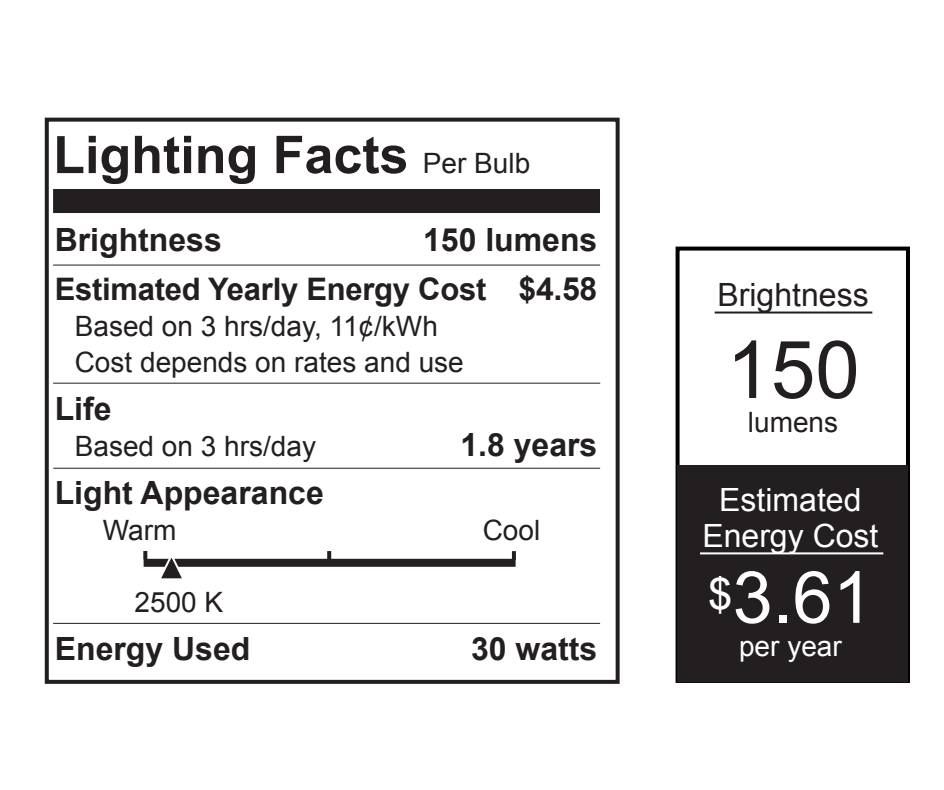
<style>
.page{position:relative;width:944px;height:790px;background:#fff}
.page>*{position:absolute;margin:0;border:0;box-sizing:border-box;transform-origin:0 0}
.t1{font:80px "Arial";color:#231f20}
.t2{font:72px "Arial";color:#fff}
.t3{font:700 52px "Arial";color:#231f20}
.t4{font:700 32px/48px "Arial";color:#231f20;text-align:right}
.t5{font:32px/36px "Arial";color:#fff;text-align:center}
.t6{font:32px "Arial";color:#231f20}
.t7{font:700 31.2px "Arial";letter-spacing:-.01em;color:#231f20}
.t8{font:28px/36px "Arial";color:#231f20}
.t9{font:28px "Arial";color:#fff}
.s1{font-weight:400;font-size:28px}
</style>
<div class="page">
<div style="left:676px;top:246px;width:234px;height:436px;border:4px solid #000"></div>
<div style="left:677px;top:465px;width:231px;height:216px;background:#231f20"></div>
<hr style="left:715px;top:311px;width:157px;height:2px;background:#231f20">
<hr style="left:700px;top:552px;width:183px;height:2px;background:#fff">
<div style="left:45px;top:118px;width:575px;height:565px;background:#fff;border:4px solid #231f20"></div>
<hr style="left:53px;top:622px;width:547px;height:2px;background:#211f1f">
<hr style="left:53px;top:467px;width:547px;height:2px;background:#211f1f">
<hr style="left:53px;top:382px;width:547px;height:2px;background:#211f1f">
<hr style="left:53px;top:264px;width:547px;height:2px;background:#211f1f">
<div style="left:53px;top:189px;width:547px;height:24px;background:#231f20"></div>
<div style="left:144px;top:558px;width:372px;height:8px;background:#231f20"></div>
<svg style="left:512px;top:551px;width:4px;height:8px"></svg>
<svg style="left:327px;top:551px;width:4px;height:8px"></svg>
<svg style="left:143px;top:551px;width:4px;height:8px"></svg>
<svg style="left:157px;top:558px;width:30px;height:21px"></svg>
<h3 class="t3" style="left:53px;top:120px;width:479px">Lighting Facts <span class="s1">Per Bulb</span></h3>
<p class="t4" style="left:423px;top:217px;width:176px">150 lumens $4.58</p>
<p class="t4" style="left:55px;top:217px;width:169px">Brightness</p>
<p class="t7" style="left:55px;top:268px;width:433px">Estimated Yearly Energy Cost</p>
<p class="t8" style="left:75px;top:308px;width:391px">Based on 3 hrs/day, 11¢/kWh<br>Cost depends on rates and use</p>
<p class="t4" style="left:55px;top:385px;width:58px">Life</p>
<p class="t8" style="left:75px;top:428px;width:243px">Based on 3 hrs/day</p>
<p class="t4" style="left:55px;top:469px;width:271px">Light Appearance</p>
<p class="t8" style="left:103px;top:512px;width:75px">Warm</p>
<p class="t8" style="left:483px;top:512px;width:59px">Cool</p>
<p class="t4" style="left:460px;top:421px;width:138px">1.8 years</p>
<p class="t8" style="left:135px;top:584px;width:90px">2500 K</p>
<p class="t4" style="left:55px;top:625px;width:197px">Energy Used</p>
<p class="t4" style="left:471px;top:625px;width:128px">30 watts</p>
<p class="t6" style="left:718px;top:273px;width:153px">Brightness</p>
<h1 class="t1" style="left:726px;top:317px;width:135px">150</h1>
<p class="t8" style="left:748px;top:404px;width:92px">lumens</p>
<p class="t5" style="left:702px;top:481px;width:178px">Estimated<br>Energy Cost</p>
<h2 class="t2" style="left:708px;top:550px;width:166px"><sup>$</sup>3.61</h2>
<p class="t9" style="left:739px;top:628px;width:104px">per year</p>
</div>
